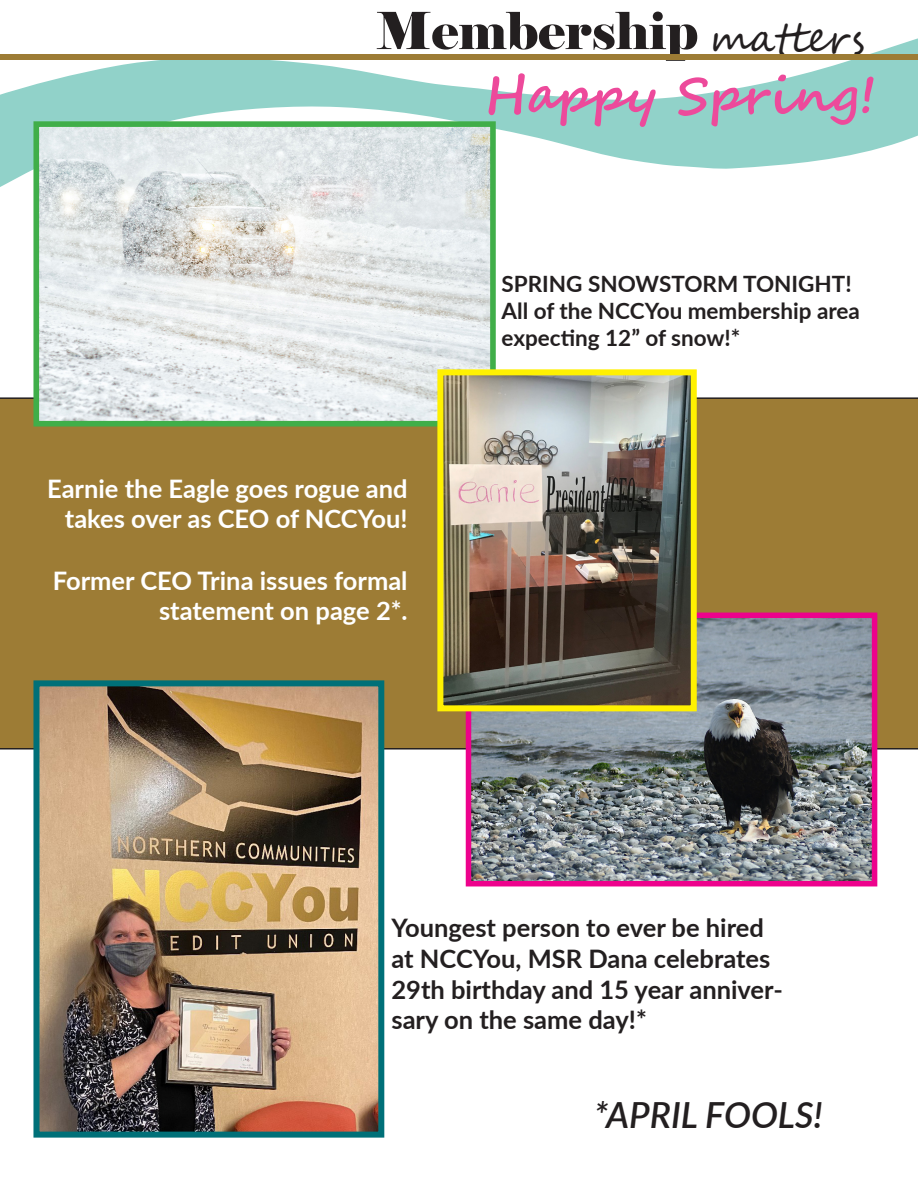
<style>
.page{position:relative;width:918px;height:1188px;background:#fff}
.page>*{position:absolute;margin:0;border:0;box-sizing:border-box;transform-origin:0 0}
.t1{font:51px "Elephant";color:#231f20}
.t2{font:700 51px "Segoe Script";color:#ed4a9b}
.t3{font:italic 600 36px "Lato";color:#231f20}
.t4{font:700 25.5px/30.6px "Lato";color:#231f20}
.t5{font:700 25.5px/30.6px "Lato";color:#fff;text-align:right}
.t6{font:700 22.5px "Lato";color:#231f20}
.s1{font-family:"Segoe Script";font-size:40.5px}
</style>
<div class="page">
<svg style="left:0;top:38px;width:918px;height:149px;fill:#91d2c9"></svg>
<div style="left:0;top:54px;width:918px;height:6px;background:#9d7c35"></div>
<div style="left:0;top:397px;width:918px;height:353px;background:#9d7c35"></div>
<img style="left:40px;top:687px;width:337px;height:444px">
<div style="left:33px;top:680px;width:351px;height:458px;border:6px solid #007078"></div>
<img style="left:472px;top:619px;width:399px;height:261px">
<div style="left:466px;top:613px;width:411px;height:273px;border:5px solid #ed028c"></div>
<img style="left:40px;top:128px;width:449px;height:292px">
<div style="left:33px;top:121px;width:463px;height:306px;border:6px solid #40ae49"></div>
<img style="left:444px;top:376px;width:246px;height:328px">
<div style="left:437px;top:369px;width:260px;height:342px;border:6px solid #fff101"></div>
<h1 class="t1" style="left:376px;top:-1px;width:490px">Membership <span class="s1">matters</span></h1>
<h1 class="t2" style="left:485px;top:54px;width:393px">Happy Spring!</h1>
<p class="t5" style="left:47px;top:472px;width:362px">Earnie the Eagle goes rogue and takes over as CEO of NCCYou!</p>
<p class="t5" style="left:53px;top:564px;width:356px">Former CEO Trina issues formal</p>
<p class="t5" style="left:159px;top:595px;width:250px">statement on page 2*.</p>
<p class="t6" style="left:502px;top:267px;width:352px">SPRING SNOWSTORM TONIGHT!</p>
<p class="t6" style="left:502px;top:294px;width:360px">All of the NCCYou membership area</p>
<p class="t6" style="left:502px;top:321px;width:240px">expecting 12” of snow!*</p>
<p class="t4" style="left:392px;top:912px;width:393px">Youngest person to ever be hired at NCCYou, MSR Dana celebrates<br>29th birthday and 15 year anniver&shy;sary on the same day!*</p>
<p class="t3" style="left:594px;top:1089px;width:230px">*APRIL FOOLS!</p>
</div>
